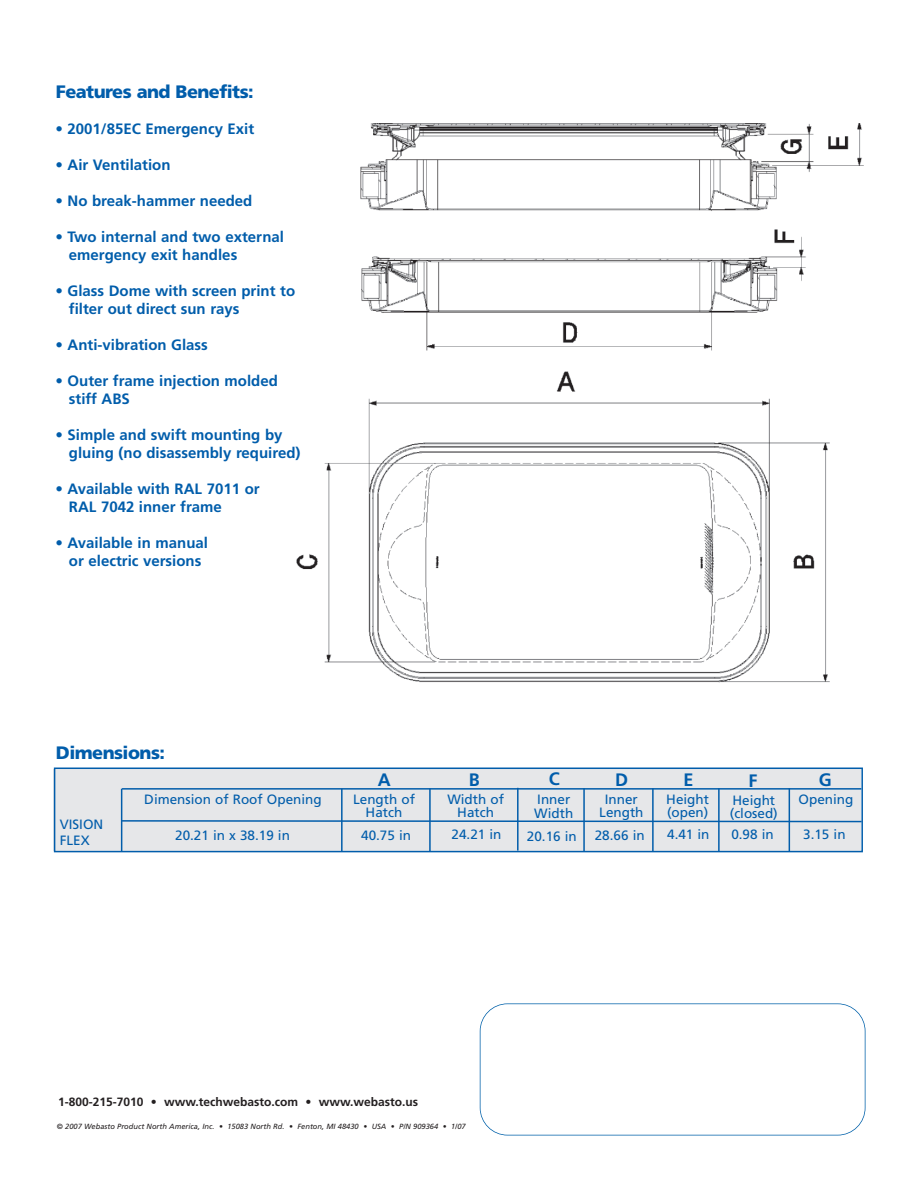
<style>
.page{position:relative;width:918px;height:1188px;background:#fff}
.page>*{position:absolute;margin:0;border:0;box-sizing:border-box;transform-origin:0 0}
.t1{font:900 18px "Frutiger";letter-spacing:-.03em;color:#015dab}
.t2{font:700 18px "Frutiger";color:#015dab}
.t3{font:700 15px/18px "Frutiger";color:#015dab}
.t4{font:13.5px/13.5px "Frutiger";color:#015dab}
.t5{font:700 12px "Frutiger";color:#231f20}
.t6{font:italic 7.5px "Frutiger";color:#231f20}
</style>
<div class="page">
<img style="left:296px;top:123px;width:568px;height:560px">
<div style="left:480px;top:1003px;width:386px;height:133px;border:2px solid #0161aa;border-radius:28px"></div>
<div style="left:53px;top:769px;width:808px;height:82px;background:#e6e7e9"></div>
<div style="left:54px;top:768px;width:809px;height:84px;border:2px solid #015dab"></div>
<hr style="left:122px;top:788px;width:739px;height:2px;background:#015dab">
<svg style="left:122px;top:819px;width:741px;height:4px"></svg>
<hr style="left:121px;top:789px;width:1px;height:62px;background:#015dab">
<hr style="left:341px;top:789px;width:2px;height:62px;background:#015dab">
<hr style="left:429px;top:789px;width:2px;height:62px;background:#015dab">
<hr style="left:517px;top:788px;width:2px;height:63px;background:#015dab">
<hr style="left:583px;top:788px;width:2px;height:63px;background:#015dab">
<hr style="left:652px;top:788px;width:2px;height:63px;background:#015dab">
<hr style="left:718px;top:788px;width:2px;height:63px;background:#015dab">
<hr style="left:789px;top:788px;width:1px;height:63px;background:#015dab">
<p class="t1" style="left:56px;top:85px;width:199px">Features and Benefits:</p>
<p class="t3" style="left:55px;top:121px;width:200px">• 2001/85EC Emergency Exit</p>
<p class="t3" style="left:55px;top:157px;width:117px">• Air Ventilation</p>
<p class="t3" style="left:55px;top:193px;width:198px">• No break-hammer needed</p>
<p class="t3" style="left:69px;top:229px;width:217px;text-indent:-13px">• Two internal and two external emergency exit handles</p>
<p class="t3" style="left:69px;top:283px;width:228px;text-indent:-13px">• Glass Dome with screen print to filter out direct sun rays</p>
<p class="t3" style="left:55px;top:337px;width:154px">• Anti-vibration Glass</p>
<p class="t3" style="left:69px;top:373px;width:211px;text-indent:-13px">• Outer frame injection molded stiff ABS</p>
<p class="t3" style="left:69px;top:427px;width:233px;text-indent:-13px">• Simple and swift mounting by gluing (no disassembly required)</p>
<p class="t3" style="left:69px;top:481px;width:192px;text-indent:-13px">• Available with RAL 7011 or<br>RAL 7042 inner frame</p>
<p class="t3" style="left:55px;top:535px;width:154px;text-align:center">• Available in manual or electric versions</p>
<p class="t1" style="left:56px;top:746px;width:111px">Dimensions:</p>
<p class="t4" style="left:144px;top:794px;width:179px">Dimension of Roof Opening</p>
<p class="t4" style="left:353px;top:793px;width:63px;text-align:center">Length of<br>Hatch</p>
<p class="t4" style="left:447px;top:793px;width:58px;text-align:center">Width of<br>Hatch</p>
<p class="t4" style="left:534px;top:794px;width:40px">Inner<br>Width</p>
<p class="t4" style="left:599px;top:793px;width:46px;text-align:center">Inner<br>Length</p>
<p class="t4" style="left:666px;top:793px;width:44px">Height (open)</p>
<p class="t4" style="left:730px;top:794px;width:49px">Height (closed)</p>
<p class="t4" style="left:799px;top:793px;width:56px">Opening</p>
<p class="t2" style="left:378px;top:772px;width:14px">A</p>
<p class="t2" style="left:469px;top:773px;width:12px">B</p>
<p class="t2" style="left:549px;top:772px;width:12px">C</p>
<p class="t2" style="left:615px;top:772px;width:14px">D</p>
<p class="t2" style="left:683px;top:772px;width:12px">E</p>
<p class="t2" style="left:749px;top:773px;width:10px">F</p>
<p class="t2" style="left:819px;top:772px;width:14px">G</p>
<p class="t4" style="left:60px;top:817px;width:45px;line-height:16.2px">VISION<br>FLEX</p>
<p class="t4" style="left:175px;top:830px;width:116px">20.21 in x 38.19 in</p>
<p class="t4" style="left:361px;top:830px;width:51px">40.75 in</p>
<p class="t4" style="left:452px;top:829px;width:51px">24.21 in</p>
<p class="t4" style="left:527px;top:830px;width:51px">20.16 in</p>
<p class="t4" style="left:595px;top:829px;width:51px">28.66 in</p>
<p class="t4" style="left:667px;top:828px;width:44px">4.41 in</p>
<p class="t4" style="left:731px;top:828px;width:44px">0.98 in</p>
<p class="t4" style="left:803px;top:828px;width:44px">3.15 in</p>
<p class="t5" style="left:58px;top:1097px;width:362px">1-800-215-7010 • www.techwebasto.com • www.webasto.us</p>
<p class="t6" style="left:57px;top:1124px;width:410px">© 2007 Webasto Product North America, Inc. • 15083 North Rd. • Fenton, MI 48430 • USA • P/N 909364 • 1/07</p>
</div>
